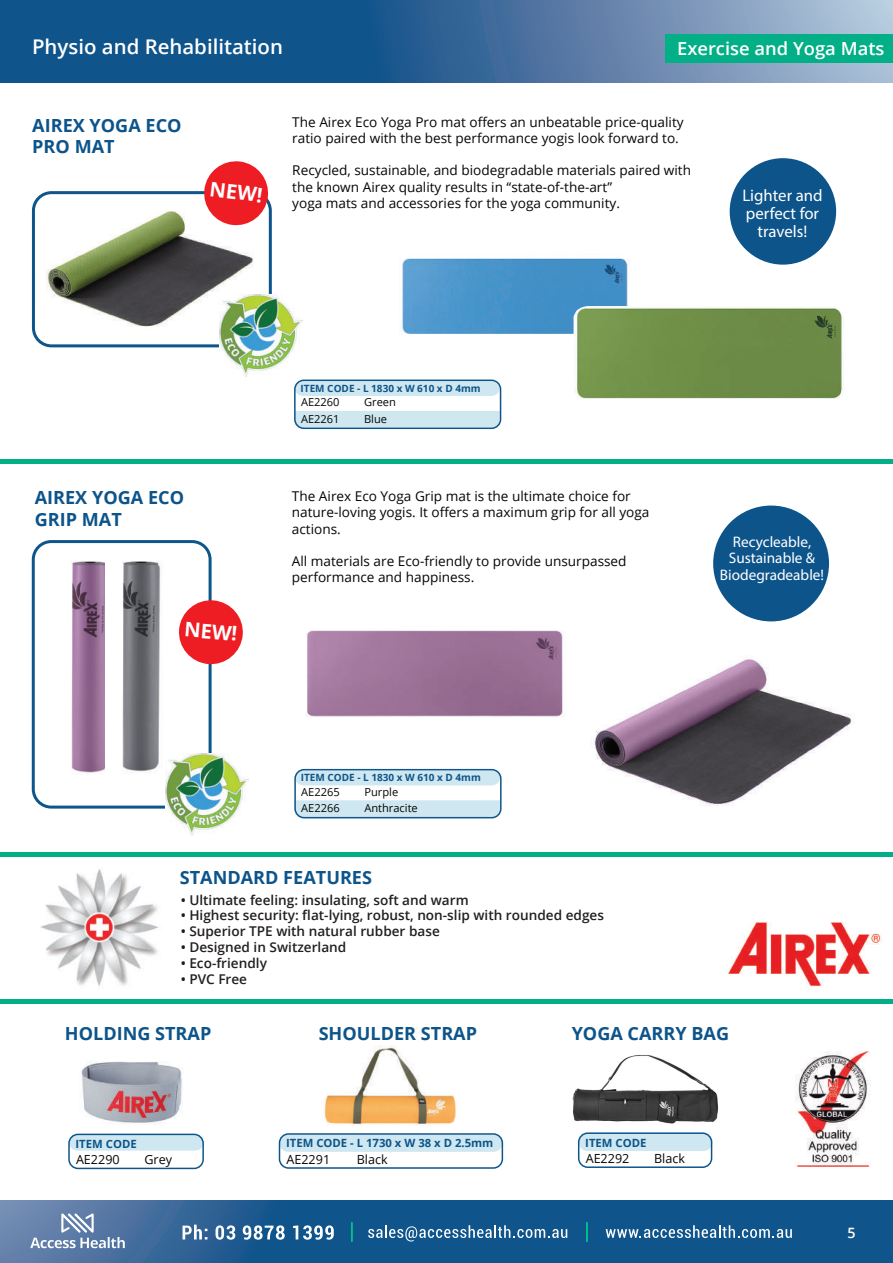
<style>
.page{position:relative;width:893px;height:1263px;background:#fff}
.page>*{position:absolute;margin:0;border:0;box-sizing:border-box;transform-origin:0 0}
.t1{font:600 20.25px "Open Sans";color:#fff}
.t2{font:700 20.1px "Open Sans";color:#fff}
.t3{font:700 18.15px/21.8px "Open Sans";color:#0d548b}
.t4{font:600 18px "Open Sans";color:#fff}
.t5{font:16.8px/18.1px "Myriad Pro";color:#fff;text-align:center}
.t6{font:15.3px/16.5px "Myriad Pro";color:#fff;text-align:center}
.t7{font:600 14.25px "Open Sans";color:#fff}
.t8{font:13.5px/16.2px "Open Sans";color:#050504}
.t9{font:600 13.5px "Open Sans";color:#231f20}
.t10{font:12.6px "Open Sans";color:#040503}
.t11{font:700 11.25px "Open Sans";color:#0d558a}
.t12{font:11.1px "Open Sans";color:#040503}
.t13{font:700 10.05px "Open Sans";color:#0d558a}
</style>
<div class="page">
<img style="left:36px;top:195px;width:218px;height:144px">
<img style="left:34px;top:856px;width:137px;height:130px">
<div style="left:713px;top:506px;width:116px;height:115px;background:#0d548b;border-radius:50%"></div>
<img style="left:71px;top:561px;width:34px;height:212px">
<img style="left:122px;top:561px;width:39px;height:212px">
<div style="left:320px;top:379px;width:13px;height:16px;background:#90b1c9"></div>
<div style="left:297px;top:411px;width:203px;height:17px;background:#cfe7f0"></div>
<div style="left:295px;top:381px;width:205px;height:15px;background:#cfe7f0"></div>
<div style="left:294px;top:380px;width:207px;height:49px;border:2px solid #0d558a;border-radius:9px"></div>
<svg style="left:0;top:0;width:893px;height:82px;background:#3b6d9d"></svg>
<div style="left:665px;top:34px;width:228px;height:29px;background:#03af86"></div>
<svg style="left:0;top:1200px;width:893px;height:63px;background:#1d5b8f"></svg>
<svg style="left:183px;top:1224px;width:24px;height:15px"></svg>
<svg style="left:216px;top:1225px;width:19px;height:15px"></svg>
<svg style="left:243px;top:1225px;width:42px;height:15px"></svg>
<svg style="left:293px;top:1225px;width:41px;height:15px"></svg>
<svg style="left:368px;top:1225px;width:199px;height:16px;background:#467ba5"></svg>
<svg style="left:606px;top:1225px;width:186px;height:13px;background:#5183aa"></svg>
<hr style="left:351px;top:1222px;width:2px;height:20px;background:#00c08c">
<svg style="left:30px;top:1213px;width:95px;height:35px;background:#7c95b7"></svg>
<hr style="left:586px;top:1222px;width:2px;height:20px;background:#00c08c">
<div style="left:730px;top:158px;width:106px;height:107px;background:#0d548b;border-radius:50%"></div>
<div style="left:32px;top:191px;width:240px;height:156px;border:3px solid #0d558a;border-radius:18px"></div>
<div style="left:32px;top:540px;width:180px;height:268px;border:3px solid #0d558a;border-radius:18px"></div>
<img style="left:220px;top:294px;width:82px;height:82px">
<img style="left:402px;top:258px;width:226px;height:76px">
<img style="left:166px;top:753px;width:82px;height:83px">
<img style="left:306px;top:630px;width:257px;height:87px">
<div style="left:296px;top:800px;width:203px;height:17px;background:#cfe7f0"></div>
<div style="left:297px;top:772px;width:202px;height:13px;background:#cfe7f0"></div>
<div style="left:294px;top:769px;width:208px;height:49px;border:2px solid #0d558a;border-radius:9px"></div>
<img style="left:594px;top:659px;width:258px;height:147px">
<img style="left:574px;top:306px;width:270px;height:93px">
<hr style="left:0;top:459px;width:893px;height:4px;background:#03af86">
<div style="left:0;top:999px;width:893px;height:5px;background:#03af86"></div>
<hr style="left:0;top:852px;width:893px;height:4px;background:#03af86">
<img style="left:727px;top:922px;width:155px;height:65px">
<img style="left:81px;top:1061px;width:101px;height:63px">
<img style="left:324px;top:1046px;width:133px;height:79px">
<img style="left:572px;top:1055px;width:147px;height:69px">
<svg style="left:71px;top:1136px;width:130px;height:15px;background:#cfe7ef"></svg>
<div style="left:68px;top:1133px;width:136px;height:36px;border:2px solid #0d558a;border-radius:9px"></div>
<div style="left:279px;top:1136px;width:221px;height:16px;background:#cfe7f0"></div>
<div style="left:279px;top:1133px;width:224px;height:36px;border:2px solid #0d558a;border-radius:9px"></div>
<div style="left:579px;top:1133px;width:133px;height:18px;background:#cfe7f0;border-radius:9px"></div>
<div style="left:578px;top:1132px;width:134px;height:36px;border:2px solid #0d558a;border-radius:9px"></div>
<img style="left:795px;top:1051px;width:75px;height:116px">
<svg style="left:202px;top:161px;width:68px;height:66px"></svg>
<svg style="left:178px;top:599px;width:65px;height:66px"></svg>
<h1 class="t1" style="left:32px;top:33px;width:252px">Physio and Rehabilitation</h1>
<h3 class="t4" style="left:677px;top:36px;width:209px">Exercise and Yoga Mats</h3>
<h3 class="t3" style="left:32px;top:114px;width:151px">AIREX YOGA ECO<br>PRO MAT</h3>
<h2 class="t2" style="left:211px;top:175px;width:55px;rotate:7deg">NEW!</h2>
<p class="t8" style="left:292px;top:113px;width:393px">The Airex Eco Yoga Pro mat offers an unbeatable price-quality ratio paired with the best performance yogis look forward to.</p>
<p class="t8" style="left:292px;top:162px;width:400px">Recycled, sustainable, and biodegradable materials paired with the known Airex quality results in “state-of-the-art”<br>yoga mats and accessories for the yoga community.</p>
<p class="t5" style="left:742px;top:186px;width:82px">Lighter and perfect for travels!</p>
<h3 class="t3" style="left:35px;top:486px;width:151px">AIREX YOGA ECO<br>GRIP MAT</h3>
<h2 class="t2" style="left:186px;top:615px;width:55px;rotate:5deg">NEW!</h2>
<p class="t13" style="left:301px;top:381px;width:181px">ITEM CODE - L 1830 x W 610 x D 4mm</p>
<p class="t12" style="left:301px;top:395px;width:40px">AE2260</p>
<p class="t12" style="left:364px;top:395px;width:33px">Green</p>
<p class="t12" style="left:301px;top:411px;width:40px">AE2261</p>
<p class="t12" style="left:364px;top:411px;width:25px">Blue</p>
<p class="t8" style="left:292px;top:488px;width:359px">The Airex Eco Yoga Grip mat is the ultimate choice for nature-loving yogis. It offers a maximum grip for all yoga actions.</p>
<p class="t8" style="left:292px;top:553px;width:336px">All materials are Eco-friendly to provide unsurpassed performance and happiness.</p>
<p class="t13" style="left:301px;top:771px;width:181px">ITEM CODE - L 1830 x W 610 x D 4mm</p>
<p class="t12" style="left:301px;top:784px;width:40px">AE2265</p>
<p class="t12" style="left:364px;top:784px;width:35px">Purple</p>
<p class="t12" style="left:301px;top:801px;width:40px">AE2266</p>
<p class="t12" style="left:364px;top:801px;width:55px">Anthracite</p>
<h3 class="t3" style="left:180px;top:866px;width:194px">STANDARD FEATURES</h3>
<p class="t9" style="left:181px;top:890px;width:289px">• Ultimate feeling: insulating, soft and warm</p>
<p class="t9" style="left:181px;top:906px;width:425px">• Highest security: flat-lying, robust, non-slip with rounded edges</p>
<p class="t9" style="left:181px;top:922px;width:261px">• Superior TPE with natural rubber base</p>
<p class="t9" style="left:181px;top:938px;width:167px">• Designed in Switzerland</p>
<p class="t9" style="left:181px;top:953px;width:88px">• Eco-friendly</p>
<p class="t9" style="left:181px;top:969px;width:68px">• PVC Free</p>
<p class="t6" style="left:720px;top:533px;width:106px">Recycleable,<br>Sustainable &amp;<br>Biodegradeable!</p>
<h3 class="t3" style="left:65px;top:1022px;width:148px">HOLDING STRAP</h3>
<h3 class="t3" style="left:319px;top:1022px;width:160px">SHOULDER STRAP</h3>
<h3 class="t3" style="left:572px;top:1022px;width:159px">YOGA CARRY BAG</h3>
<p class="t11" style="left:76px;top:1136px;width:63px">ITEM CODE</p>
<p class="t10" style="left:76px;top:1151px;width:45px">AE2290</p>
<p class="t10" style="left:144px;top:1151px;width:29px">Grey</p>
<p class="t11" style="left:286px;top:1135px;width:209px">ITEM CODE - L 1730 x W 38 x D 2.5mm</p>
<p class="t10" style="left:286px;top:1150px;width:45px">AE2291</p>
<p class="t10" style="left:357px;top:1150px;width:32px">Black</p>
<p class="t11" style="left:585px;top:1134px;width:63px">ITEM CODE</p>
<p class="t10" style="left:586px;top:1149px;width:45px">AE2292</p>
<p class="t10" style="left:654px;top:1149px;width:32px">Black</p>
<p class="t7" style="left:847px;top:1223px;width:10px">5</p>
</div>
